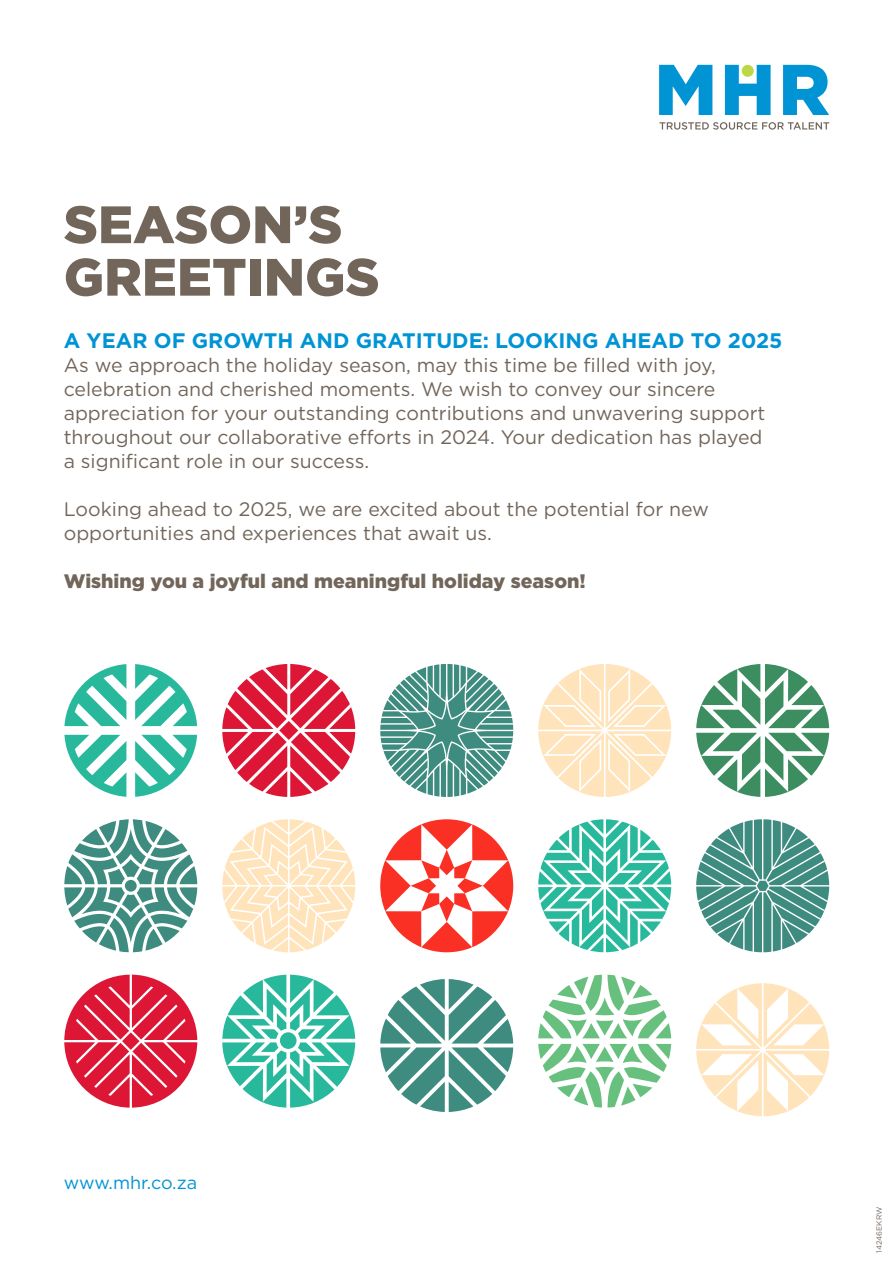
<style>
.page{position:relative;width:893px;height:1263px;background:#fff}
.page>*{position:absolute;margin:0;border:0;box-sizing:border-box;transform-origin:0 0}
.t1{font:900 52.5px/52.5px "Gotham";color:#72665b}
.t2{font:700 21px "Gotham";color:#0094d4}
.t3{font:19.5px/24px "Gotham";color:#72665b}
.t4{font:900 19.5px "Gotham";color:#72665b}
.t5{font:18px "Gotham";letter-spacing:-.005em;color:#0094d4}
.t6{font:7.5px "Gotham";color:#72665b}
</style>
<div class="page">
<svg style="left:659px;top:122px;width:170px;height:8px"></svg>
<svg style="left:659px;top:65px;width:53px;height:50px"></svg>
<svg style="left:725px;top:65px;width:46px;height:50px"></svg>
<svg style="left:783px;top:65px;width:46px;height:50px"></svg>
<div style="left:742px;top:65px;width:12px;height:12px;background:#bed747;border-radius:50%"></div>
<svg style="left:380px;top:979px;width:133px;height:133px"></svg>
<svg style="left:538px;top:664px;width:133px;height:133px"></svg>
<svg style="left:380px;top:819px;width:133px;height:133px"></svg>
<svg style="left:538px;top:975px;width:133px;height:132px"></svg>
<svg style="left:696px;top:664px;width:133px;height:133px"></svg>
<svg style="left:64px;top:664px;width:133px;height:133px"></svg>
<svg style="left:222px;top:975px;width:133px;height:133px"></svg>
<svg style="left:64px;top:819px;width:133px;height:133px"></svg>
<svg style="left:222px;top:664px;width:133px;height:133px"></svg>
<svg style="left:380px;top:664px;width:133px;height:133px"></svg>
<svg style="left:696px;top:983px;width:133px;height:133px"></svg>
<svg style="left:222px;top:819px;width:133px;height:133px"></svg>
<svg style="left:538px;top:819px;width:133px;height:133px"></svg>
<svg style="left:696px;top:819px;width:133px;height:133px"></svg>
<svg style="left:64px;top:975px;width:133px;height:133px"></svg>
<h1 class="t1" style="left:64px;top:198px;width:317px">SEASON’S<br>GREETINGS</h1>
<p class="t2" style="left:64px;top:326px;width:720px">A YEAR OF GROWTH AND GRATITUDE: LOOKING AHEAD TO 2025</p>
<p class="t3" style="left:64px;top:352px;width:703px">As we approach the holiday season, may this time be filled with joy, celebration and cherished moments. We wish to convey our sincere appreciation for your outstanding contributions and unwavering support throughout our collaborative efforts in 2024. Your dedication has played a significant role in our success.</p>
<p class="t3" style="left:64px;top:496px;width:647px">Looking ahead to 2025, we are excited about the potential for new opportunities and experiences that await us.</p>
<p class="t4" style="left:64px;top:567px;width:524px">Wishing you a joyful and meaningful holiday season!</p>
<p class="t5" style="left:64px;top:1171px;width:135px">www.mhr.co.za</p>
<p class="t6" style="left:874px;top:1253px;width:47px;rotate:-90deg">14246EKRW</p>
</div>
